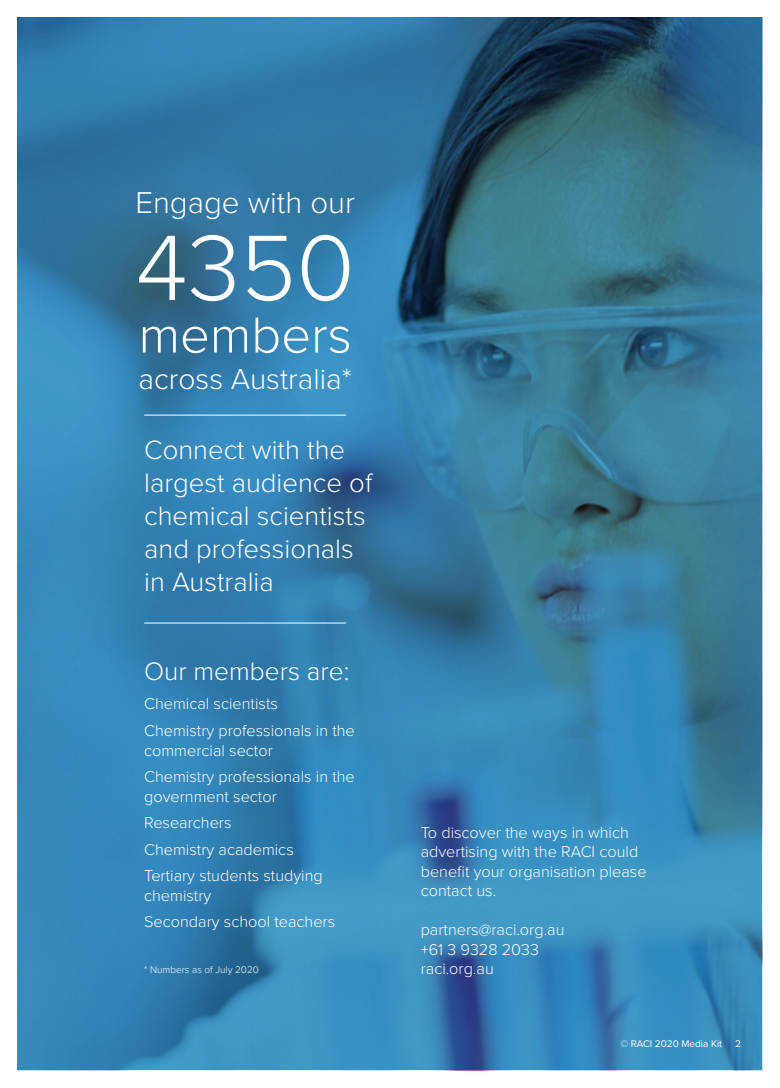
<style>
.page{position:relative;width:780px;height:1088px;background:#fff}
.page>*{position:absolute;margin:0;border:0;box-sizing:border-box;transform-origin:0 0}
.t1{font:300 96.25px "Proxima Nova";color:#fff}
.t2{font:300 52.5px "Proxima Nova";color:#fff}
.t3{font:300 31.25px "Proxima Nova";color:#fff}
.t4{font:300 30px "Proxima Nova";color:#fff}
.t5{font:300 27.5px/33px "Proxima Nova";color:#fff}
.t6{font:300 26.25px "Proxima Nova";color:#fff}
.t7{font:300 16.25px/26.6px "Proxima Nova";color:#fff}
.t8{font:300 10px "Proxima Nova";color:#fff}
.t9{font:10px "Proxima Nova";color:#fff}
.s1{font-weight:300}
</style>
<div class="page">
<img style="left:18px;top:18px;width:744px;height:1052px">
<hr style="left:144px;top:415px;width:202px;height:1px;background:#fff">
<hr style="left:144px;top:622px;width:202px;height:1px;background:#fff">
<h3 class="t3" style="left:135px;top:179px;width:221px">Engage with our</h3>
<h1 class="t1" style="left:136px;top:196px;width:220px">4350</h1>
<h2 class="t2" style="left:139px;top:296px;width:215px">members</h2>
<h3 class="t4" style="left:138px;top:356px;width:215px">across Australia*</h3>
<h3 class="t5" style="left:144px;top:432px;width:230px">Connect with the largest audience of chemical scientists and professionals in Australia</h3>
<h3 class="t6" style="left:144px;top:651px;width:207px">Our members are:</h3>
<p class="t7" style="left:144px;top:690px;width:212px">Chemical scientists<br>Chemistry professionals in the</p>
<p class="t7" style="left:144px;top:736px;width:212px">commercial sector<br>Chemistry professionals in the</p>
<p class="t7" style="left:144px;top:782px;width:180px">government sector<br>Researchers<br>Chemistry academics<br>Tertiary students studying</p>
<p class="t7" style="left:144px;top:881px;width:192px">chemistry<br>Secondary school teachers</p>
<p class="t8" style="left:144px;top:962px;width:116px">* Numbers as of July 2020</p>
<p class="t7" style="left:420px;top:821px;width:227px;line-height:19.5px">To discover the ways in which advertising with the RACI could benefit your organisation please contact us.</p>
<p class="t7" style="left:420px;top:919px;width:145px;line-height:19.5px">partners@raci.org.au +61 3 9328 2033 raci.org.au</p>
<p class="t9" style="left:620px;top:1036px;width:103px"><span class="s1">©</span> RACI 2020 Media Kit</p>
<p class="t9" style="left:735px;top:1036px;width:7px">2</p>
</div>
